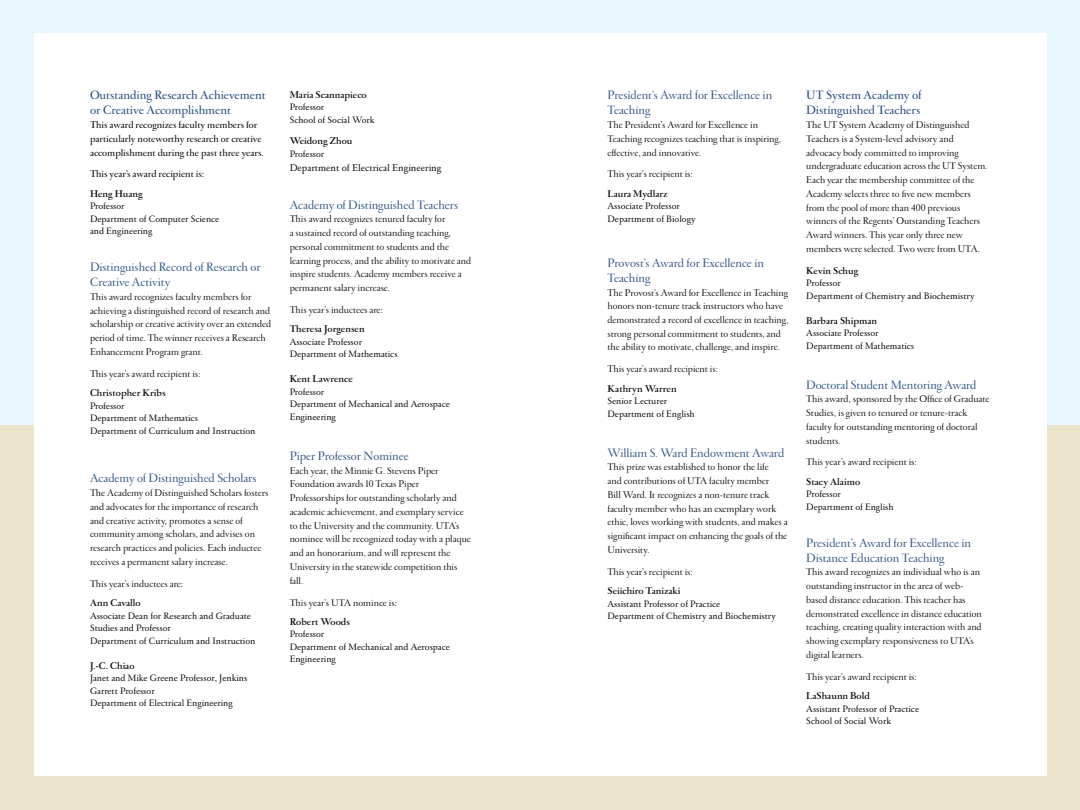
<style>
.page{position:relative;width:1080px;height:810px;background:#fff}
.page>*{position:absolute;margin:0;border:0;box-sizing:border-box;transform-origin:0 0}
.t1{font:13.12px/15px "Garamond FB Display";color:#1f497d}
.t2{font:600 13.12px/15px "Garamond FB Display";color:#1f497d}
.t3{font:10.62px/13.8px "Garamond FB Display";color:#000}
.t4{font:700 10.62px "Garamond FB Display";color:#000}
.t5{font:600 10.62px/13.8px "Garamond FB Display";color:#000}
.t6{font:10.62px "Garamond FB Text";color:#000}
.t7{font:10px/12.5px "Garamond FB Text";color:#000}
</style>
<div class="page">
<div style="left:0;top:0;width:1080px;height:425px;background:#e8f6fd"></div>
<div style="left:0;top:425px;width:1080px;height:385px;background:#ece3cb"></div>
<div style="left:34px;top:34px;width:1013px;height:742px;background:#fff"></div>
<p class="t2" style="left:90px;top:88px;width:177px">Outstanding Research Achievement or Creative Accomplishment</p>
<p class="t5" style="left:90px;top:118px;width:175px">This award recognizes faculty members for particularly noteworthy research or creative accomplishment during the past three years.</p>
<p class="t5" style="left:90px;top:168px;width:116px">This year’s award recipient is:</p>
<p class="t4" style="left:90px;top:188px;width:54px">Heng Huang</p>
<p class="t7" style="left:90px;top:200px;width:131px">Professor<br>Department of Computer Science and Engineering</p>
<p class="t1" style="left:90px;top:260px;width:172px">Distinguished Record of Research or<br>Creative Activity</p>
<p class="t3" style="left:90px;top:290px;width:183px">This award recognizes faculty members for achieving a distinguished record of research and scholarship or creative activity over an extended period of time. The winner receives a Research Enhancement Program grant.</p>
<p class="t3" style="left:90px;top:367px;width:112px">This year’s award recipient is:</p>
<p class="t4" style="left:90px;top:388px;width:77px">Christopher Kribs</p>
<p class="t7" style="left:90px;top:400px;width:167px">Professor<br>Department of Mathematics<br>Department of Curriculum and Instruction</p>
<p class="t1" style="left:90px;top:472px;width:168px">Academy of Distinguished Scholars</p>
<p class="t3" style="left:90px;top:487px;width:180px">The Academy of Distinguished Scholars fosters and advocates for the importance of research and creative activity, promotes a sense of community among scholars, and advises on research practices and policies. Each inductee receives a permanent salary increase.</p>
<p class="t3" style="left:90px;top:577px;width:95px">This year’s inductees are:</p>
<p class="t4" style="left:90px;top:598px;width:52px">Ann Cavallo</p>
<p class="t7" style="left:90px;top:610px;width:167px">Associate Dean for Research and Graduate<br>Studies and Professor<br>Department of Curriculum and Instruction</p>
<p class="t4" style="left:90px;top:660px;width:46px">J.-C. Chiao</p>
<p class="t7" style="left:90px;top:672px;width:159px">Janet and Mike Greene Professor, Jenkins<br>Garrett Professor<br>Department of Electrical Engineering</p>
<p class="t4" style="left:290px;top:89px;width:79px">Maria Scannapieco</p>
<p class="t7" style="left:290px;top:101px;width:86px">Professor<br>School of Social Work</p>
<p class="t4" style="left:290px;top:136px;width:64px">Weidong Zhou</p>
<p class="t7" style="left:290px;top:148px;width:36px">Professor</p>
<p class="t6" style="left:290px;top:162px;width:153px">Department of Electrical Engineering</p>
<p class="t1" style="left:290px;top:198px;width:170px">Academy of Distinguished Teachers</p>
<p class="t3" style="left:290px;top:213px;width:183px">This award recognizes tenured faculty for<br>a sustained record of outstanding teaching, personal commitment to students and the learning process, and the ability to motivate and inspire students. Academy members receive a permanent salary increase.</p>
<p class="t3" style="left:290px;top:304px;width:95px">This year’s inductees are:</p>
<p class="t4" style="left:290px;top:324px;width:77px">Theresa Jorgensen</p>
<p class="t7" style="left:290px;top:336px;width:109px">Associate Professor<br>Department of Mathematics</p>
<p class="t4" style="left:290px;top:374px;width:65px">Kent Lawrence</p>
<p class="t7" style="left:290px;top:386px;width:162px">Professor<br>Department of Mechanical and Aerospace<br>Engineering</p>
<p class="t1" style="left:290px;top:449px;width:120px">Piper Professor Nominee</p>
<p class="t3" style="left:290px;top:464px;width:183px">Each year, the Minnie G. Stevens Piper Foundation awards 10 Texas Piper Professorships for outstanding scholarly and academic achievement, and exemplary service to the University and the community. UTA’s nominee will be recognized today with a plaque and an honorarium, and will represent the University in the statewide competition this fall.</p>
<p class="t3" style="left:290px;top:596px;width:109px">This year’s UTA nominee is:</p>
<p class="t4" style="left:290px;top:616px;width:62px">Robert Woods</p>
<p class="t7" style="left:290px;top:629px;width:162px">Professor<br>Department of Mechanical and Aerospace<br>Engineering</p>
<p class="t1" style="left:608px;top:89px;width:166px">President’s Award for Excellence in<br>Teaching</p>
<p class="t3" style="left:608px;top:119px;width:175px">The President’s Award for Excellence in<br>Teaching recognizes teaching that is inspiring, effective, and innovative.</p>
<p class="t3" style="left:608px;top:168px;width:87px">This year’s recipient is:</p>
<p class="t4" style="left:608px;top:188px;width:62px">Laura Mydlarz</p>
<p class="t7" style="left:608px;top:200px;width:89px">Associate Professor<br>Department of Biology</p>
<p class="t1" style="left:608px;top:256px;width:158px">Provost’s Award for Excellence in<br>Teaching</p>
<p class="t3" style="left:608px;top:286px;width:182px">The Provost’s Award for Excellence in Teaching honors non-tenure track instructors who have demonstrated a record of excellence in teaching, strong personal commitment to students, and the ability to motivate, challenge, and inspire.</p>
<p class="t3" style="left:608px;top:363px;width:112px">This year’s award recipient is:</p>
<p class="t4" style="left:608px;top:383px;width:71px">Kathryn Warren</p>
<p class="t7" style="left:608px;top:395px;width:89px">Senior Lecturer<br>Department of English</p>
<p class="t1" style="left:608px;top:446px;width:178px">William S. Ward Endowment Award</p>
<p class="t3" style="left:608px;top:461px;width:182px">This prize was established to honor the life<br>and contributions of UTA faculty member<br>Bill Ward. It recognizes a non-tenure track faculty member who has an exemplary work ethic, loves working with students, and makes a significant impact on enhancing the goals of the University.</p>
<p class="t3" style="left:608px;top:565px;width:87px">This year’s recipient is:</p>
<p class="t4" style="left:608px;top:586px;width:75px">Seiichiro Tanizaki</p>
<p class="t7" style="left:608px;top:598px;width:170px">Assistant Professor of Practice<br>Department of Chemistry and Biochemistry</p>
<p class="t2" style="left:806px;top:88px;width:117px">UT System Academy of<br>Distinguished Teachers</p>
<p class="t3" style="left:806px;top:118px;width:183px">The UT System Academy of Distinguished Teachers is a System-level advisory and advocacy body committed to improving undergraduate education across the UT System.<br>Each year the membership committee of the Academy selects three to five new members from the pool of more than 400 previous winners of the Regents’ Outstanding Teachers Award winners. This year only three new members were selected. Two were from UTA.</p>
<p class="t4" style="left:806px;top:265px;width:53px">Kevin Schug</p>
<p class="t7" style="left:806px;top:277px;width:170px">Professor<br>Department of Chemistry and Biochemistry</p>
<p class="t4" style="left:806px;top:315px;width:72px">Barbara Shipman</p>
<p class="t7" style="left:806px;top:327px;width:109px">Associate Professor<br>Department of Mathematics</p>
<p class="t1" style="left:806px;top:378px;width:172px">Doctoral Student Mentoring Award</p>
<p class="t3" style="left:806px;top:393px;width:185px">This award, sponsored by the Office of Graduate Studies, is given to tenured or tenure-track faculty for outstanding mentoring of doctoral students.</p>
<p class="t3" style="left:806px;top:456px;width:112px">This year’s award recipient is:</p>
<p class="t4" style="left:806px;top:476px;width:55px">Stacy Alaimo</p>
<p class="t7" style="left:806px;top:488px;width:89px">Professor<br>Department of English</p>
<p class="t1" style="left:806px;top:536px;width:166px">President’s Award for Excellence in<br>Distance Education Teaching</p>
<p class="t3" style="left:806px;top:566px;width:177px">This award recognizes an individual who is an outstanding instructor in the area of web&shy;based distance education. This teacher has demonstrated excellence in distance education teaching, creating quality interaction with and showing exemplary responsiveness to UTA’s digital learners.</p>
<p class="t3" style="left:806px;top:670px;width:112px">This year’s award recipient is:</p>
<p class="t4" style="left:806px;top:691px;width:65px">LaShaunn Bold</p>
<p class="t7" style="left:806px;top:703px;width:114px">Assistant Professor of Practice<br>School of Social Work</p>
</div>
